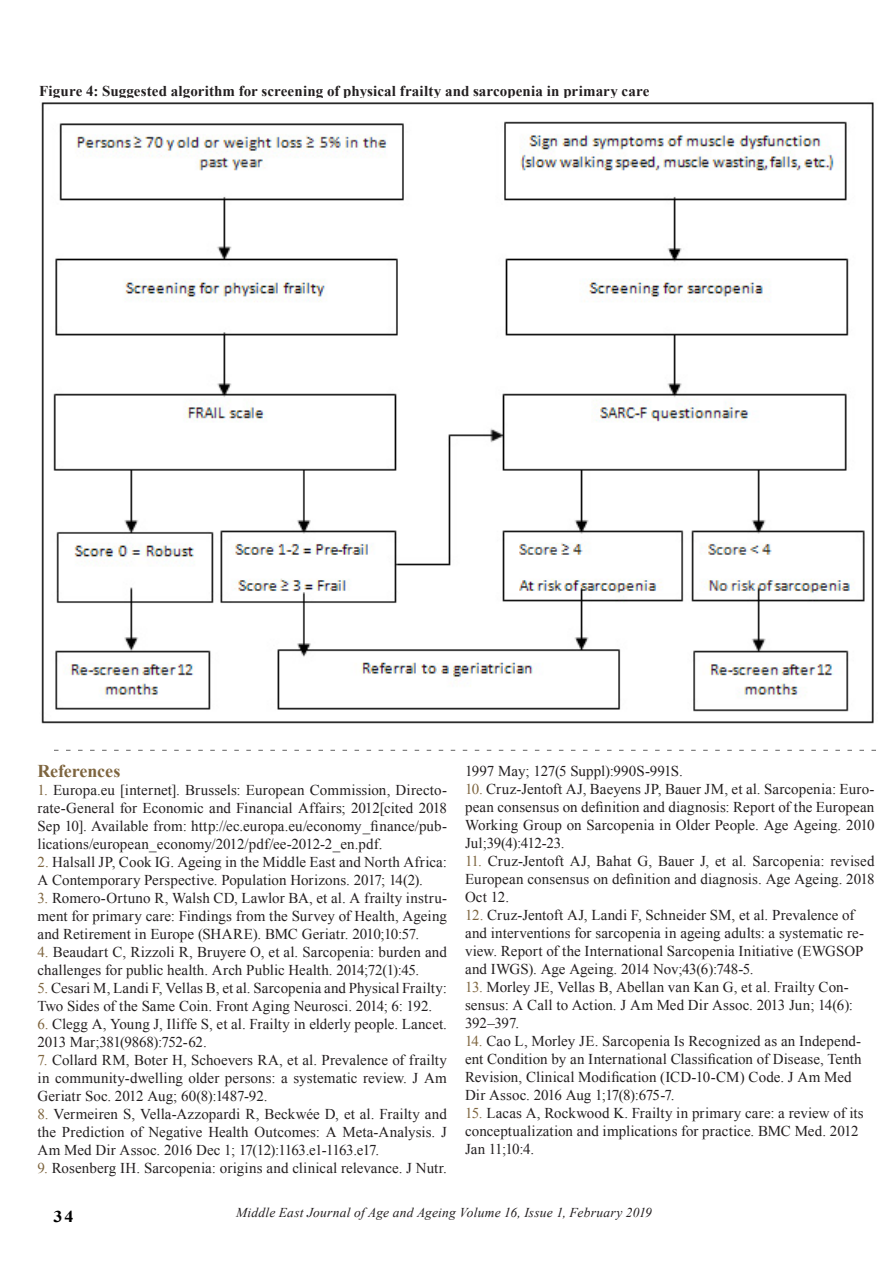
<style>
.page{position:relative;width:893px;height:1263px;background:#fff}
.page>*{position:absolute;margin:0;border:0;box-sizing:border-box;transform-origin:0 0}
.Author{font:700 18px "Times New Roman";letter-spacing:-.005em;color:#7e653f}
.t1{font:italic 16.5px "Times New Roman";color:#000}
.t2{font:700 16.5px "Times New Roman";color:#000;scale:1.1 1}
.Author-2{font:15px/18px "Times New Roman";letter-spacing:.005em;color:#231f20}
.Author-3{font:700 15px "Times New Roman";letter-spacing:.005em;color:#231f20}
.mejaa_table___figure{font:italic 13.5px "Times New Roman";letter-spacing:.015em;color:#231f20}
.s1{color:#7e653f}
</style>
<div class="page">
<img style="left:41px;top:102px;width:833px;height:622px">
<svg style="left:54px;top:750px;width:822px;height:1px"></svg>
<p class="Author-3" style="left:39px;top:80px;width:612px">Figure 4: Suggested algorithm for screening of physical frailty and sarcopenia in primary care</p>
<p class="Author" style="left:38px;top:759px;width:84px">References</p>
<p class="Author-2" style="left:38px;top:781px;width:411px;text-align:justify"><span class="s1">1.</span> Europa.eu [internet]. Brussels: European Commission, Directo&shy;rate-General for Economic and Financial Affairs; 2012[cited 2018<br>Sep 10]. Available from: http://ec.europa.eu/economy_finance/pub&shy;lications/european_economy/2012/pdf/ee-2012-2_en.pdf.</p>
<p class="Author-2" style="left:38px;top:853px;width:411px"><span class="s1">2.</span> Halsall JP, Cook IG. Ageing in the Middle East and North Africa:<br>A Contemporary Perspective. Population Horizons. 2017; 14(2).</p>
<p class="Author-2" style="left:38px;top:889px;width:411px;text-align:justify"><span class="s1">3.</span> Romero-Ortuno R, Walsh CD, Lawlor BA, et al. A frailty instru&shy;ment for primary care: Findings from the Survey of Health, Ageing and Retirement in Europe (SHARE). BMC Geriatr. 2010;10:57.</p>
<p class="Author-2" style="left:38px;top:943px;width:411px"><span class="s1">4.</span> Beaudart C, Rizzoli R, Bruyere O, et al. Sarcopenia: burden and challenges for public health. Arch Public Health. 2014;72(1):45.</p>
<p class="Author-2" style="left:38px;top:979px;width:411px"><span class="s1">5.</span> Cesari M, Landi F, Vellas B, et al. Sarcopenia and Physical Frailty:<br>Two Sides of the Same Coin. Front Aging Neurosci. 2014; 6: 192.</p>
<p class="Author-2" style="left:38px;top:1015px;width:411px"><span class="s1">6.</span> Clegg A, Young J, Iliffe S, et al. Frailty in elderly people. Lancet.<br>2013 Mar;381(9868):752-62.</p>
<p class="Author-2" style="left:38px;top:1051px;width:411px;text-align:justify"><span class="s1">7.</span> Collard RM, Boter H, Schoevers RA, et al. Prevalence of frailty in community-dwelling older persons: a systematic review. J Am Geriatr Soc. 2012 Aug; 60(8):1487-92.</p>
<p class="Author-2" style="left:38px;top:1105px;width:411px;text-align:justify"><span class="s1">8.</span> Vermeiren S, Vella-Azzopardi R, Beckwée D, et al. Frailty and the Prediction of Negative Health Outcomes: A Meta-Analysis. J Am Med Dir Assoc. 2016 Dec 1; 17(12):1163.e1-1163.e17.</p>
<p class="Author-2" style="left:38px;top:1159px;width:411px"><span class="s1">9.</span> Rosenberg IH. Sarcopenia: origins and clinical relevance. J Nutr.</p>
<p class="Author-2" style="left:465px;top:761px;width:219px">1997 May; 127(5 Suppl):990S-991S.</p>
<p class="Author-2" style="left:465px;top:779px;width:411px;text-align:justify"><span class="s1">10.</span> Cruz-Jentoft AJ, Baeyens JP, Bauer JM, et al. Sarcopenia: Euro&shy;pean consensus on definition and diagnosis: Report of the European Working Group on Sarcopenia in Older People. Age Ageing. 2010<br>Jul;39(4):412-23.</p>
<p class="Author-2" style="left:465px;top:851px;width:411px;text-align:justify"><span class="s1">11.</span> Cruz-Jentoft AJ, Bahat G, Bauer J, et al. Sarcopenia: revised European consensus on definition and diagnosis. Age Ageing. 2018<br>Oct 12.</p>
<p class="Author-2" style="left:465px;top:905px;width:401px"><span class="s1">12.</span> Cruz-Jentoft AJ, Landi F, Schneider SM, et al. Prevalence of and interventions for sarcopenia in ageing adults: a systematic re&shy;view. Report of the International Sarcopenia Initiative (EWGSOP and IWGS). Age Ageing. 2014 Nov;43(6):748-5.</p>
<p class="Author-2" style="left:465px;top:977px;width:390px"><span class="s1">13.</span> Morley JE, Vellas B, Abellan van Kan G, et al. Frailty Con&shy;sensus: A Call to Action. J Am Med Dir Assoc. 2013 Jun; 14(6):<br>392–397.</p>
<p class="Author-2" style="left:465px;top:1031px;width:398px"><span class="s1">14.</span> Cao L, Morley JE. Sarcopenia Is Recognized as an Independ&shy;ent Condition by an International Classification of Disease, Tenth Revision, Clinical Modification (ICD-10-CM) Code. J Am Med Dir Assoc. 2016 Aug 1;17(8):675-7.</p>
<p class="Author-2" style="left:465px;top:1103px;width:400px"><span class="s1">15.</span> Lacas A, Rockwood K. Frailty in primary care: a review of its conceptualization and implications for practice. BMC Med. 2012<br>Jan 11;10:4.</p>
<p class="t2" style="left:54px;top:1205px;width:20px">34</p>
<p class="mejaa_table___figure" style="left:236px;top:1203px;width:417px">Middle East Journal of Age and Ageing Volume 16, Issue 1, February 2019</p>
<p class="t1" style="left:247px;top:1205px;width:425px">Middle East Journal of Age and Ageing 2009; Volume 6, Issue 5</p>
</div>
